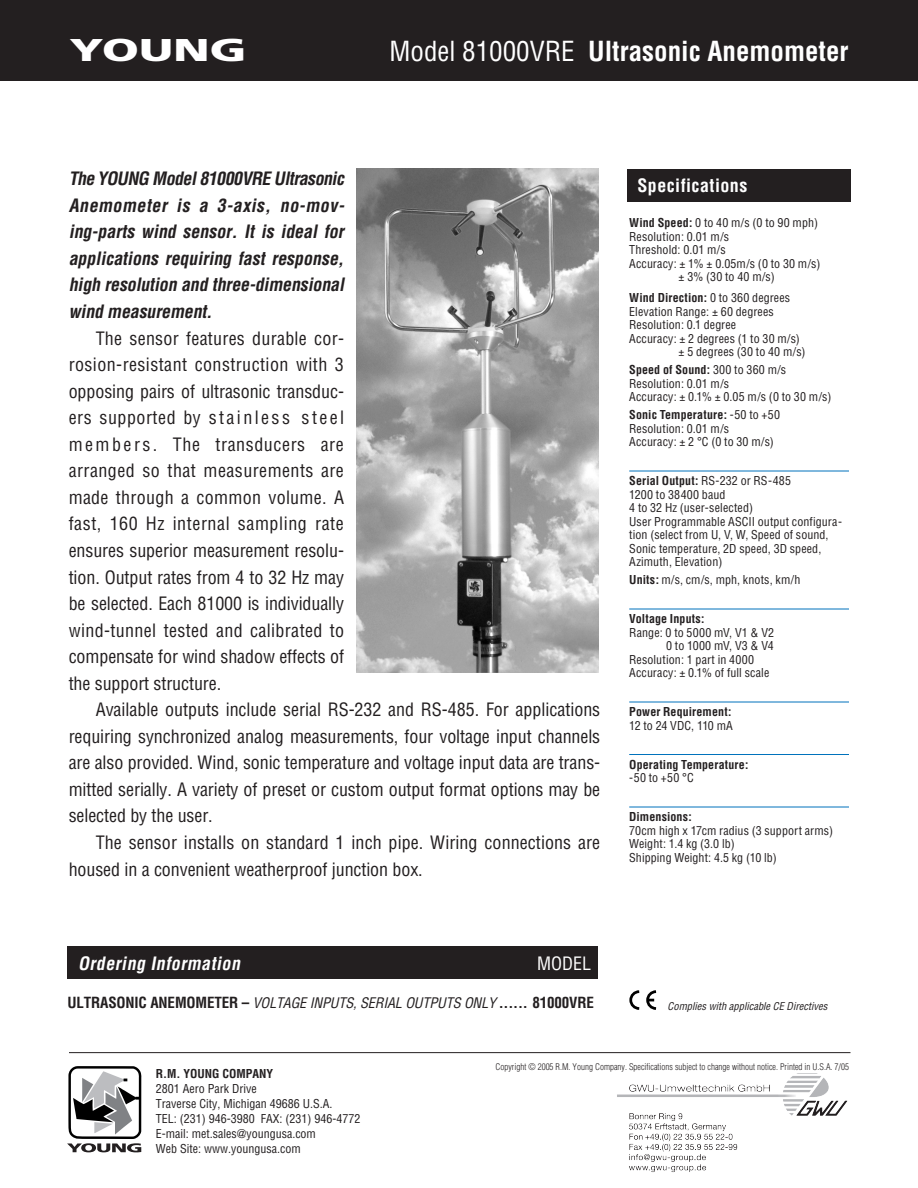
<style>
.page{position:relative;width:918px;height:1188px;background:#fff}
.page>*{position:absolute;margin:0;border:0;box-sizing:border-box;transform-origin:0 0}
.t1{font:900 31.5px "Frutiger";color:#fff;scale:1.5 1}
.t2{font:700 condensed 27px "Helvetica";color:#fff}
.t3{font:condensed 18px/26.5px "Helvetica";letter-spacing:-.005em;color:#231f20;text-align:justify}
.t4{font:italic 700 condensed 18px/26.5px "Helvetica";color:#231f20;text-align:justify}
.t5{font:italic 700 condensed 18px "Helvetica";color:#fff}
.t6{font:700 condensed 18px "Helvetica";letter-spacing:.025em;color:#fff}
.t7{font:condensed 18px "Helvetica";color:#fff}
.t8{font:700 condensed 15px "Helvetica";letter-spacing:-.01em;color:#231f20}
.t9{font:condensed 12px/13.5px "Helvetica";letter-spacing:.005em;color:#231f20}
.t10{font:700 condensed 12px "Helvetica";letter-spacing:.01em;color:#231f20}
.t11{font:italic condensed 10.5px "Helvetica";color:#231f20}
.t12{font:300 condensed 9px "Helvetica";color:#231f20}
.s1{font-weight:400}
.s2{font-weight:700}
.s3{font-weight:400;font-style:italic;font-size:14.25px}
</style>
<div class="page">
<div style="left:0;top:0;width:918px;height:81px;background:#231f20"></div>
<div style="left:627px;top:169px;width:223px;height:32px;background:#231f20"></div>
<div style="left:68px;top:947px;width:530px;height:32px;background:#231f20"></div>
<hr style="left:69px;top:1052px;width:781px;height:1px;background:#231f20">
<svg style="left:67px;top:1066px;width:75px;height:86px"></svg>
<img style="left:356px;top:169px;width:243px;height:503px">
<hr style="left:629px;top:471px;width:220px;height:1px;background:#0072bc">
<hr style="left:629px;top:609px;width:220px;height:1px;background:#0072bc">
<hr style="left:629px;top:702px;width:220px;height:1px;background:#0072bc">
<hr style="left:629px;top:754px;width:220px;height:1px;background:#0072bc">
<hr style="left:629px;top:807px;width:220px;height:1px;background:#0072bc">
<svg style="left:629px;top:990px;width:28px;height:20px"></svg>
<img style="left:617px;top:1076px;width:231px;height:97px">
<h1 class="t1" style="left:69px;top:31px;width:120px">YOUNG</h1>
<h2 class="t2" style="left:390px;top:35px;width:460px"><span class="s1">Model 81000VRE</span> Ultrasonic Anemometer</h2>
<h3 class="t4" style="left:69px;top:165px;width:281px">The YOUNG Model81000VRE Ultrasonic Anemometer is a 3-axis, no-mov&shy;ing-parts wind sensor. It is ideal for applications requiring fast response, high resolution and three-dimensional wind measurement.</h3>
<p class="t3" style="left:69px;top:324px;width:277px;text-indent:27px">The sensor features durable cor&shy;rosion-resistant construction with 3 opposing pairs of ultrasonic transduc&shy;ers supported by stainless steel members. The transducers are arranged so that measurements are made through a common volume. A fast, 160 Hz internal sampling rate ensures superior measurement resolu&shy;tion. Output rates from 4 to 32 Hz may be selected. Each 81000 is individually wind-tunnel tested and calibrated to compensate for wind shadow effects of the support structure.</p>
<p class="t3" style="left:69px;top:696px;width:533px;text-indent:27px">Available outputs include serial RS-232 and RS-485. For applications requiring synchronized analog measurements, four voltage input channels are also provided. Wind, sonic temperature and voltage input data are trans&shy;mitted serially. A variety of preset or custom output format options may be selected by the user.</p>
<h3 class="t3" style="left:69px;top:829px;width:533px;text-indent:27px">The sensor installs on standard 1 inch pipe. Wiring connections are housed in a convenient weatherproof junction box.</h3>
<h3 class="t6" style="left:638px;top:175px;width:111px">Specifications</h3>
<p class="t9" style="left:629px;top:216px;width:190px"><span class="s2">Wind Speed:</span> 0 to 40 m/s (0 to 90 mph)</p>
<p class="t9" style="left:629px;top:230px;width:101px">Resolution: 0.01 m/s</p>
<p class="t9" style="left:629px;top:243px;width:98px">Threshold: 0.01 m/s</p>
<p class="t9" style="left:629px;top:257px;width:193px">Accuracy: ± 1% ± 0.05m/s (0 to 30 m/s)</p>
<p class="t9" style="left:679px;top:270px;width:98px">± 3% (30 to 40 m/s)</p>
<p class="t10" style="left:629px;top:291px;width:163px">Wind Direction: <span class="s1">0 to 360 degrees</span></p>
<p class="t9" style="left:629px;top:305px;width:146px">Elevation Range: ± 60 degrees</p>
<p class="t9" style="left:629px;top:318px;width:109px">Resolution: 0.1 degree</p>
<p class="t9" style="left:629px;top:332px;width:172px">Accuracy: ± 2 degrees (1 to 30 m/s)</p>
<p class="t9" style="left:679px;top:345px;width:129px">± 5 degrees (30 to 40 m/s)</p>
<p class="t9" style="left:629px;top:363px;width:204px"><span class="s2">Speed of Sound:</span> 300 to 360 m/s<br>Resolution: 0.01 m/s<br>Accuracy: ± 0.1% ± 0.05 m/s (0 to 30 m/s)</p>
<p class="t9" style="left:629px;top:408px;width:152px"><span class="s2">Sonic Temperature:</span> -50 to +50<br>Resolution: 0.01 m/s<br>Accuracy: ± 2 °C (0 to 30 m/s)</p>
<p class="t9" style="left:629px;top:474px;width:214px"><span class="s2">Serial Output:</span> RS-232 or RS-485<br>1200 to 38400 baud<br>4 to 32 Hz (user-selected)<br>User Programmable ASCII output configura&shy;tion (select from U, V, W, Speed of sound,<br>Sonic temperature, 2D speed, 3D speed,<br>Azimuth, Elevation)</p>
<p class="t9" style="left:629px;top:573px;width:173px"><span class="s2">Units:</span> m/s, cm/s, mph, knots, km/h</p>
<p class="t10" style="left:629px;top:612px;width:77px">Voltage Inputs:</p>
<p class="t9" style="left:629px;top:626px;width:146px">Range: 0 to 5000 mV, V1 &amp; V2</p>
<p class="t9" style="left:666px;top:639px;width:109px">0 to 1000 mV, V3 &amp; V4</p>
<p class="t9" style="left:629px;top:653px;width:126px">Resolution: 1 part in 4000</p>
<p class="t9" style="left:629px;top:666px;width:142px">Accuracy: ± 0.1% of full scale</p>
<p class="t10" style="left:629px;top:705px;width:104px">Power Requirement:</p>
<p class="t9" style="left:629px;top:719px;width:105px">12 to 24 VDC, 110 mA</p>
<p class="t10" style="left:629px;top:757px;width:121px">Operating Temperature:</p>
<p class="t9" style="left:629px;top:771px;width:66px">-50 to +50 °C</p>
<p class="t10" style="left:629px;top:810px;width:64px">Dimensions:</p>
<p class="t9" style="left:629px;top:824px;width:205px">70cm high x 17cm radius (3 support arms)<br>Weight: 1.4 kg (3.0 lb)<br>Shipping Weight: 4.5 kg (10 lb)</p>
<h3 class="t5" style="left:78px;top:953px;width:167px">Ordering Information</h3>
<h3 class="t7" style="left:537px;top:952px;width:55px">MODEL</h3>
<p class="t8" style="left:68px;top:993px;width:528px">ULTRASONIC ANEMOMETER – <span class="s3">VOLTAGE INPUTS, SERIAL OUTPUTS ONLY</span> ...... 81000VRE</p>
<p class="t11" style="left:668px;top:1000px;width:161px">Complies with applicable CE Directives</p>
<p class="t10" style="left:156px;top:1066px;width:119px">R.M. YOUNG COMPANY</p>
<p class="t9" style="left:156px;top:1081px;width:206px;line-height:15px">2801 Aero Park Drive<br>Traverse City, Michigan 49686 U.S.A.<br>TEL: (231) 946-3980 FAX: (231) 946-4772<br>E-mail: met.sales@youngusa.com<br>Web Site: www.youngusa.com</p>
<p class="t12" style="left:495px;top:1062px;width:355px">Copyright © 2005 R.M. Young Company. Specifications subject to change without notice. Printed in U.S.A. 7/05</p>
</div>
